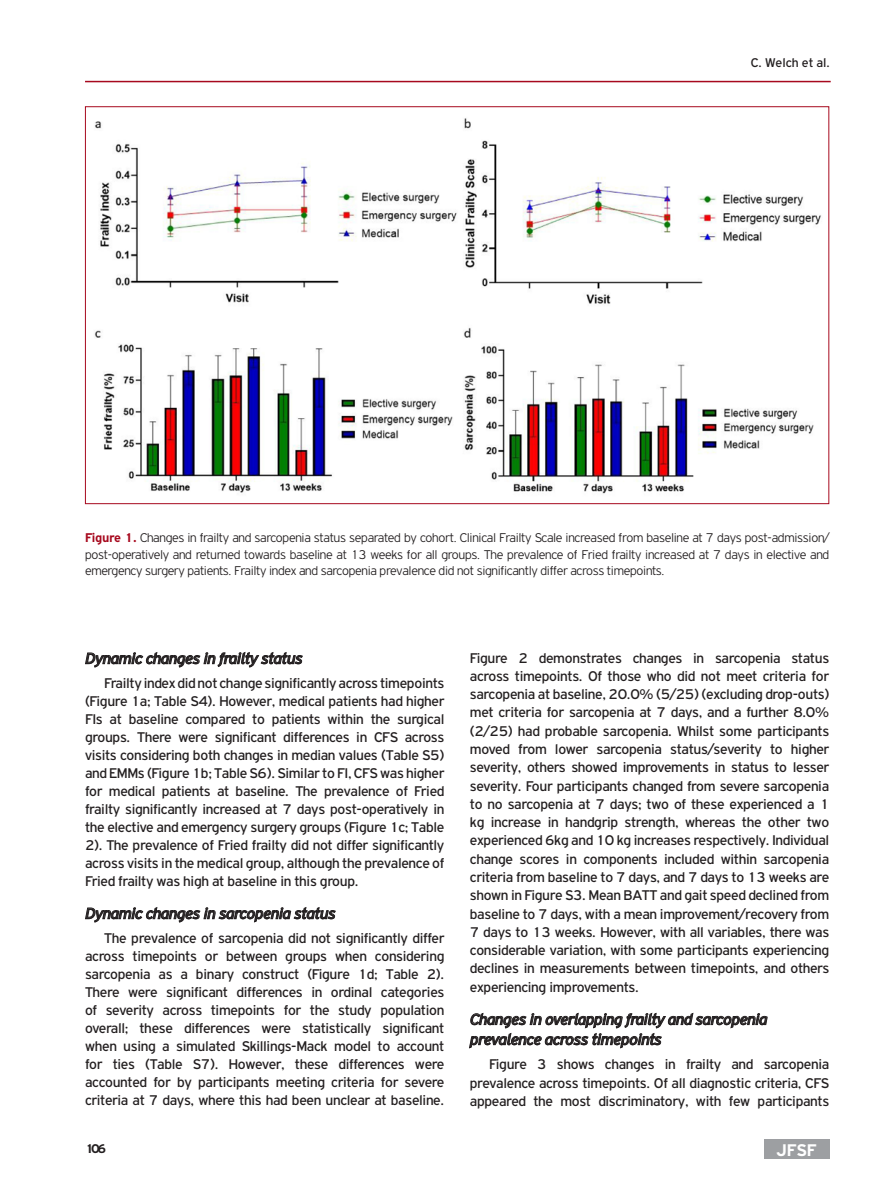
<style>
.page{position:relative;width:893px;height:1191px;background:#fff}
.page>*{position:absolute;margin:0;border:0;box-sizing:border-box;transform-origin:0 0}
.t1{font:700 18px "PF Highway Gothic";color:#fff}
.TITLE_ITALIC{font:italic 16.5px/20.1px "PF Highway Gothic";letter-spacing:-.02em;color:#231f20}
.t2{font:15px/18px "PF Highway Gothic";letter-spacing:-.02em;color:#231f20;text-align:justify}
.LEGEND{font:300 13.5px/16.2px "PF Highway Gothic";letter-spacing:-.02em;color:#231f20;text-align:justify}
.t3{font:13.5px "PF Highway Gothic";color:#231f20}
.t4{font:700 13.5px "PF Highway Gothic";color:#231f20}
.s1{font-weight:700;color:#a7091e}
</style>
<div class="page">
<div style="left:764px;top:1139px;width:65px;height:19px;background:#9d9fa2"></div>
<hr style="left:85px;top:81px;width:746px;height:1px;background:#a7091e">
<svg style="left:85px;top:652px;width:218px;height:15px"></svg>
<svg style="left:85px;top:907px;width:251px;height:15px"></svg>
<svg style="left:469px;top:1012px;width:299px;height:36px"></svg>
<img style="left:94px;top:118px;width:727px;height:376px">
<p class="t3" style="left:751px;top:56px;width:81px">C. Welch et al.</p>
<p class="LEGEND" style="left:85px;top:530px;width:746px"><span class="s1">Figure 1.</span> Changes in frailty and sarcopenia status separated by cohort. Clinical Frailty Scale increased from baseline at 7 days post-admission/ post-operatively and returned towards baseline at 13 weeks for all groups. The prevalence of Fried frailty increased at 7 days in elective and emergency surgery patients. Frailty index and sarcopenia prevalence did not significantly differ across timepoints.</p>
<p class="TITLE_ITALIC" style="left:85px;top:648px;width:219px">Dynamic changes in frailty status</p>
<p class="t2" style="left:85px;top:674px;width:361px;text-indent:19px">Frailty index did not change significantly across timepoints (Figure 1a; Table S4). However, medical patients had higher FIs at baseline compared to patients within the surgical groups. There were significant differences in CFS across visits considering both changes in median values (Table S5) and EMMs (Figure 1b; Table S6). Similar to FI, CFS was higher for medical patients at baseline. The prevalence of Fried frailty significantly increased at 7 days post-operatively in the elective and emergency surgery groups (Figure 1c; Table 2). The prevalence of Fried frailty did not differ significantly across visits in the medical group, although the prevalence of Fried frailty was high at baseline in this group.</p>
<p class="TITLE_ITALIC" style="left:85px;top:903px;width:252px">Dynamic changes in sarcopenia status</p>
<p class="t2" style="left:85px;top:929px;width:361px;text-indent:19px">The prevalence of sarcopenia did not significantly differ across timepoints or between groups when considering sarcopenia as a binary construct (Figure 1d; Table 2).<br>There were significant differences in ordinal categories of severity across timepoints for the study population overall; these differences were statistically significant when using a simulated Skillings-Mack model to account for ties (Table S7). However, these differences were accounted for by participants meeting criteria for severe criteria at 7 days, where this had been unclear at baseline.</p>
<p class="t2" style="left:470px;top:648px;width:361px">Figure 2 demonstrates changes in sarcopenia status across timepoints. Of those who did not meet criteria for sarcopenia at baseline, 20.0% (5/25) (excluding drop-outs) met criteria for sarcopenia at 7 days, and a further 8.0% (2/25) had probable sarcopenia. Whilst some participants moved from lower sarcopenia status/severity to higher severity, others showed improvements in status to lesser severity. Four participants changed from severe sarcopenia to no sarcopenia at 7 days; two of these experienced a 1 kg increase in handgrip strength, whereas the other two experienced 6kg and 10 kg increases respectively. Individual change scores in components included within sarcopenia criteria from baseline to 7 days, and 7 days to 13 weeks are shown in Figure S3. Mean BATT and gait speed declined from baseline to 7 days, with a mean improvement/recovery from 7 days to 13 weeks. However, with all variables, there was considerable variation, with some participants experiencing declines in measurements between timepoints, and others experiencing improvements.</p>
<p class="TITLE_ITALIC" style="left:470px;top:1009px;width:299px">Changes in overlapping frailty and sarcopenia prevalence across timepoints</p>
<p class="t2" style="left:470px;top:1055px;width:361px;text-indent:19px">Figure 3 shows changes in frailty and sarcopenia prevalence across timepoints. Of all diagnostic criteria, CFS appeared the most discriminatory, with few participants</p>
<p class="t4" style="left:85px;top:1140px;width:23px">106</p>
<p class="t1" style="left:776px;top:1140px;width:42px">JFSF</p>
</div>
